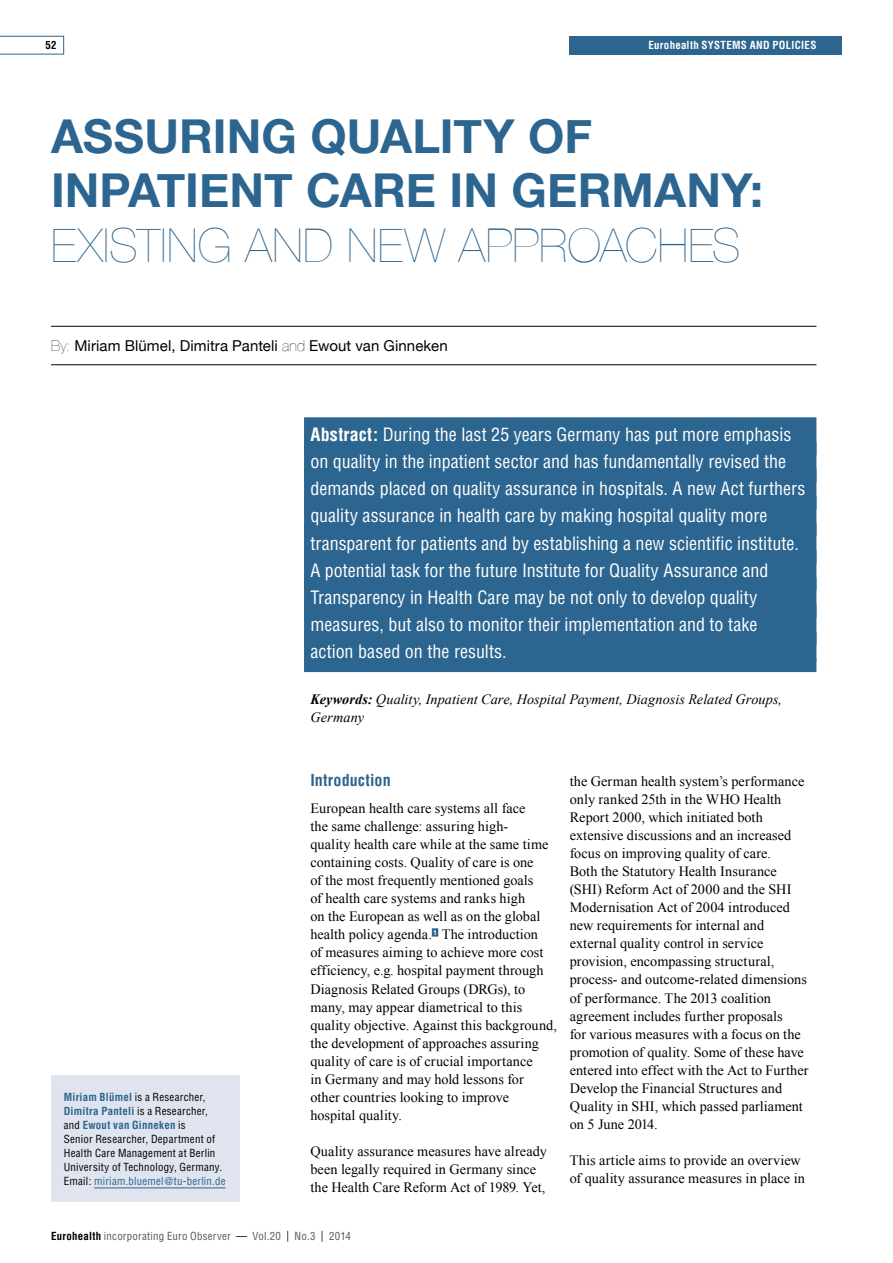
<style>
.page{position:relative;width:893px;height:1263px;background:#fff}
.page>*{position:absolute;margin:0;border:0;box-sizing:border-box;transform-origin:0 0}
._01_Title{font:700 46.65px/54.2px "Helvetica Neue";color:#2c658f}
._04_SummeryBox{font:condensed 18px "Helvetica";color:#fff}
._06_H1{font:700 condensed 16.2px "Helvetica";letter-spacing:.005em;color:#2c658f}
._02_Authors{font:15px "Helvetica Neue";letter-spacing:.005em;color:#000}
._00_Global_font{font:14.25px/18px "Times New Roman";letter-spacing:.005em;color:#000}
._04_Keywords{font:italic 14.25px/18px "Times New Roman";letter-spacing:.005em;color:#000}
._03_Authors_details{font:condensed 10.8px/14px "Helvetica";letter-spacing:.02em;color:#000}
.t1{font:condensed 10.8px "Helvetica";letter-spacing:.02em;color:#58595b}
.t2{font:700 condensed 10.8px "Helvetica";letter-spacing:.03em;color:#fff}
.t3{font:700 condensed 10.8px "Helvetica";color:#000}
.s1{font-weight:200}
.s2{font-weight:700;color:#2c658f}
.s3{color:#2c658f}
.s4{font-weight:700}
.s5{font-weight:700;color:#000}
.s6{color:#000}
</style>
<div class="page">
<div style="left:570px;top:36px;width:272px;height:18px;background:#2c658f"></div>
<svg style="left:0;top:36px;width:64px;height:18px"></svg>
<hr style="left:51px;top:326px;width:765px;height:1px;background:#000">
<hr style="left:51px;top:364px;width:765px;height:1px;background:#000">
<div style="left:304px;top:417px;width:512px;height:27px;background:#2c658f"></div>
<div style="left:304px;top:444px;width:512px;height:27px;background:#2c658f"></div>
<div style="left:304px;top:471px;width:512px;height:28px;background:#2c658f"></div>
<div style="left:304px;top:499px;width:512px;height:27px;background:#2c658f"></div>
<div style="left:304px;top:526px;width:512px;height:27px;background:#2c658f"></div>
<div style="left:304px;top:553px;width:512px;height:27px;background:#2c658f"></div>
<div style="left:304px;top:580px;width:512px;height:27px;background:#2c658f"></div>
<div style="left:304px;top:607px;width:512px;height:27px;background:#2c658f"></div>
<div style="left:304px;top:634px;width:512px;height:27px;background:#2c658f"></div>
<div style="left:304px;top:658px;width:512px;height:14px;background:#2c658f"></div>
<div style="left:51px;top:1075px;width:188px;height:126px;background:#dfe4ee"></div>
<hr style="left:94px;top:1187px;width:132px;height:1px;background:#2c658f">
<div style="left:432px;top:928px;width:6px;height:8px;background:#2c658f"></div>
<p class="t3" style="left:45px;top:39px;width:13px">52</p>
<p class="t2" style="left:648px;top:39px;width:169px">Eurohealth SYSTEMS AND POLICIES</p>
<p class="_01_Title" style="left:51px;top:108px;width:714px">ASSURING QUALITY OF<br>INPATIENT CARE IN GERMANY:<br><span class="s1">EXISTING AND NEW APPROACHES</span></p>
<p class="_02_Authors" style="left:51px;top:337px;width:398px"><span class="s1">By:</span> Miriam Blümel, Dimitra Panteli <span class="s1">and</span> Ewout van Ginneken</p>
<p class="_03_Authors_details" style="left:64px;top:1090px;width:163px"><span class="s2">Miriam Blümel</span> is a Researcher, <span class="s2">Dimitra Panteli</span> is a Researcher, and <span class="s2">Ewout van Ginneken</span> is<br>Senior Researcher, Department of Health Care Management at Berlin University of Technology, Germany.<br>Email: <span class="s3">miriam.bluemel@tu-berlin.de</span></p>
<p class="_04_SummeryBox" style="left:310px;top:423px;width:483px"><span class="s4">Abstract:</span> During the last 25 years Germany has put more emphasis</p>
<p class="_04_SummeryBox" style="left:310px;top:450px;width:477px">on quality in the inpatient sector and has fundamentally revised the</p>
<p class="_04_SummeryBox" style="left:310px;top:478px;width:496px">demands placed on quality assurance in hospitals. A new Act furthers</p>
<p class="_04_SummeryBox" style="left:310px;top:505px;width:458px">quality assurance in health care by making hospital quality more</p>
<p class="_04_SummeryBox" style="left:310px;top:532px;width:490px">transparent for patients and by establishing a new scientific institute.</p>
<p class="_04_SummeryBox" style="left:310px;top:559px;width:459px">A potential task for the future Institute for Quality Assurance and</p>
<p class="_04_SummeryBox" style="left:310px;top:586px;width:448px">Transparency in Health Care may be not only to develop quality</p>
<p class="_04_SummeryBox" style="left:310px;top:613px;width:448px">measures, but also to monitor their implementation and to take</p>
<p class="_04_SummeryBox" style="left:310px;top:640px;width:198px">action based on the results.</p>
<p class="_04_Keywords" style="left:310px;top:690px;width:473px"><span class="s4">Keywords:</span> Quality, Inpatient Care, Hospital Payment, Diagnosis Related Groups,<br>Germany</p>
<p class="_06_H1" style="left:310px;top:770px;width:82px">Introduction</p>
<p class="_00_Global_font" style="left:310px;top:799px;width:248px">European health care systems all face<br>the same challenge: assuring high-<br>quality health care while at the same time containing costs. Quality of care is one<br>of the most frequently mentioned goals<br>of health care systems and ranks high<br>on the European as well as on the global health policy agenda. <sup>1</sup> The introduction<br>of measures aiming to achieve more cost efficiency, e.g. hospital payment through Diagnosis Related Groups (DRGs), to many, may appear diametrical to this quality objective. Against this background, the development of approaches assuring quality of care is of crucial importance<br>in Germany and may hold lessons for<br>other countries looking to improve hospital quality.</p>
<p class="_00_Global_font" style="left:310px;top:1142px;width:238px">Quality assurance measures have already been legally required in Germany since the Health Care Reform Act of 1989. Yet,</p>
<p class="_00_Global_font" style="left:570px;top:772px;width:240px">the German health system’s performance only ranked 25th in the WHO Health Report 2000, which initiated both extensive discussions and an increased focus on improving quality of care.<br>Both the Statutory Health Insurance (SHI) Reform Act of 2000 and the SHI Modernisation Act of 2004 introduced new requirements for internal and external quality control in service provision, encompassing structural, process- and outcome-related dimensions of performance. The 2013 coalition agreement includes further proposals<br>for various measures with a focus on the promotion of quality. Some of these have entered into effect with the Act to Further Develop the Financial Structures and Quality in SHI, which passed parliament on 5 June 2014.</p>
<p class="_00_Global_font" style="left:570px;top:1151px;width:237px">This article aims to provide an overview of quality assurance measures in place in</p>
<p class="t1" style="left:51px;top:1229px;width:302px"><span class="s5">Eurohealth</span> incorporating Euro Observer <span class="s6">—</span> Vol.20 <span class="s6">|</span> No.3 <span class="s6">|</span> 2014</p>
</div>
